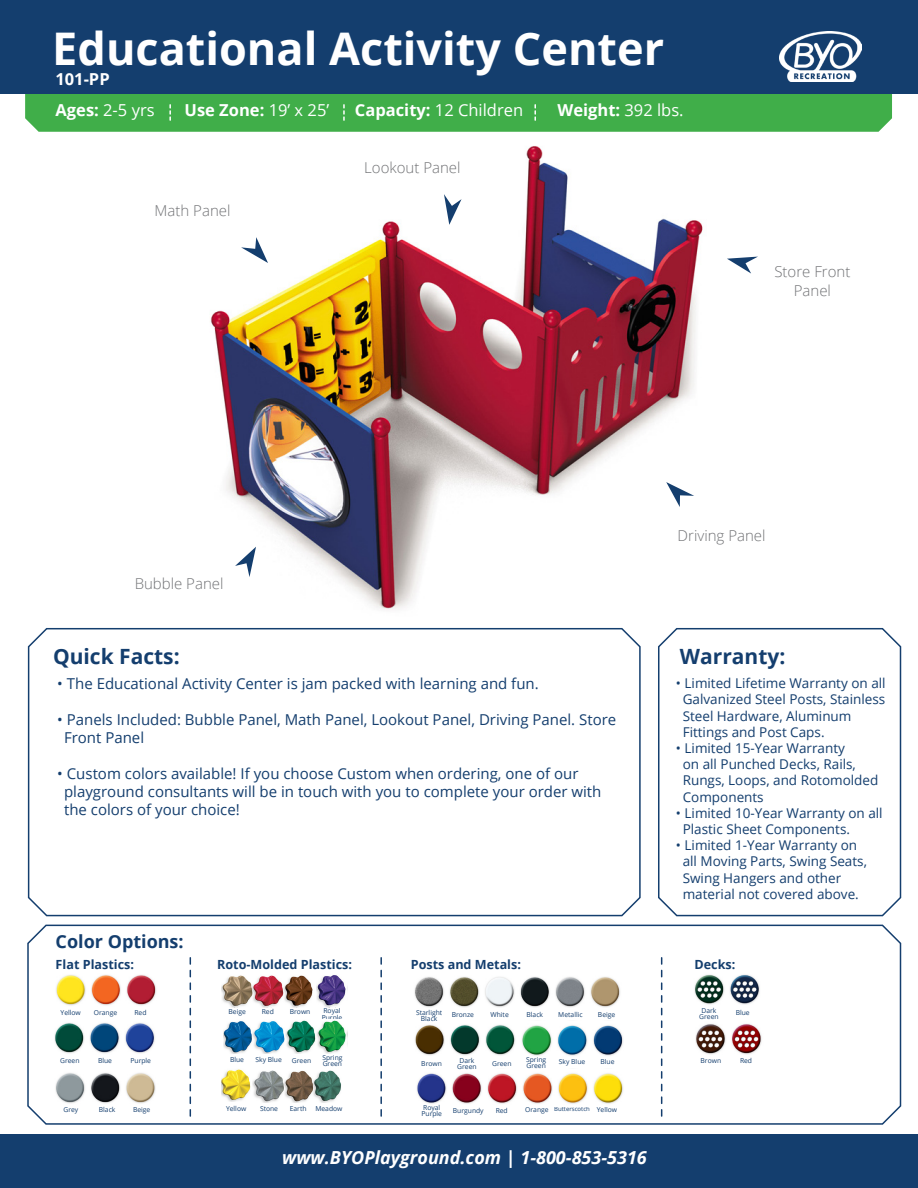
<style>
.page{position:relative;width:918px;height:1188px;background:#fff}
.page>*{position:absolute;margin:0;border:0;box-sizing:border-box;transform-origin:0 0}
.t1{font:700 45px "Open Sans";color:#fff}
.t2{font:700 21px "Open Sans";color:#143e6e}
.t3{font:italic 700 18px "Open Sans";color:#fff}
.t4{font:700 18px "Open Sans";color:#143e6e}
.t5{font:700 16.5px "Open Sans";color:#fff}
.t6{font:16.5px "Open Sans";color:#fff}
.t7{font:15px/18px "Open Sans";color:#143e6e}
.t8{font:300 15px "Open Sans";color:#717275}
.t9{font:13.5px/16.2px "Open Sans";color:#143e6e}
.t10{font:700 12.6px "Open Sans";color:#143e6e}
.t11{font:6.75px/6.1px "Open Sans";color:#143e6e}
.t12{font:6px "Open Sans";color:#143e6e}
.s1{font-weight:700}
.s2{font-weight:400}
</style>
<div class="page">
<img style="left:210px;top:146px;width:493px;height:464px">
<div style="left:25px;top:94px;width:867px;height:38px;background:#40ae49"></div>
<svg style="left:169px;top:105px;width:2px;height:15px"></svg>
<svg style="left:343px;top:105px;width:2px;height:15px"></svg>
<svg style="left:534px;top:105px;width:2px;height:15px"></svg>
<div style="left:0;top:1134px;width:918px;height:54px;background:#143e6e"></div>
<div style="left:0;top:0;width:918px;height:94px;background:#143e6e"></div>
<svg style="left:658px;top:627px;width:244px;height:290px"></svg>
<svg style="left:27px;top:627px;width:614px;height:290px"></svg>
<img style="left:780px;top:31px;width:82px;height:51px">
<svg style="left:27px;top:924px;width:875px;height:201px"></svg>
<img style="left:56px;top:970px;width:101px;height:39px">
<img style="left:51px;top:1018px;width:105px;height:39px">
<img style="left:54px;top:1068px;width:114px;height:38px">
<img style="left:413px;top:969px;width:208px;height:39px">
<img style="left:412px;top:1017px;width:105px;height:39px">
<img style="left:518px;top:1020px;width:106px;height:39px">
<img style="left:693px;top:969px;width:69px;height:38px">
<img style="left:695px;top:1018px;width:69px;height:39px">
<img style="left:221px;top:975px;width:92px;height:32px">
<img style="left:223px;top:1020px;width:62px;height:33px">
<img style="left:317px;top:974px;width:30px;height:33px">
<img style="left:285px;top:1020px;width:62px;height:33px">
<img style="left:221px;top:1068px;width:29px;height:34px">
<img style="left:253px;top:1070px;width:88px;height:32px">
<svg style="left:235px;top:547px;width:21px;height:30px"></svg>
<svg style="left:241px;top:237px;width:27px;height:26px"></svg>
<svg style="left:444px;top:194px;width:18px;height:31px"></svg>
<svg style="left:666px;top:482px;width:28px;height:25px"></svg>
<svg style="left:727px;top:257px;width:30px;height:17px"></svg>
<p class="t1" style="left:52px;top:16px;width:613px">Educational Activity Center</p>
<p class="t5" style="left:55px;top:68px;width:56px">101-PP</p>
<p class="t6" style="left:56px;top:99px;width:101px"><span class="s1">Ages:</span> 2-5 yrs</p>
<p class="t5" style="left:185px;top:98px;width:146px">Use Zone: <span class="s2">19’ x 25’</span></p>
<p class="t6" style="left:355px;top:99px;width:170px"><span class="s1">Capacity:</span> 12 Children</p>
<p class="t5" style="left:557px;top:98px;width:128px">Weight: <span class="s2">392 lbs.</span></p>
<p class="t8" style="left:155px;top:201px;width:77px">Math Panel</p>
<p class="t8" style="left:364px;top:158px;width:98px">Lookout Panel</p>
<p class="t8" style="left:135px;top:574px;width:90px">Bubble Panel</p>
<p class="t8" style="left:774px;top:261px;width:77px">Store Front</p>
<p class="t8" style="left:794px;top:280px;width:39px">Panel</p>
<p class="t8" style="left:678px;top:526px;width:89px">Driving Panel</p>
<p class="t2" style="left:53px;top:642px;width:128px">Quick Facts:</p>
<p class="t2" style="left:680px;top:642px;width:107px">Warranty:</p>
<p class="t7" style="left:57px;top:674px;width:483px">• The Educational Activity Center is jam packed with learning and fun.</p>
<p class="t7" style="left:64px;top:710px;width:554px;text-indent:-7px">• Panels Included: Bubble Panel, Math Panel, Lookout Panel, Driving Panel. Store<br>Front Panel</p>
<p class="t7" style="left:64px;top:764px;width:539px;text-indent:-7px">• Custom colors available! If you choose Custom when ordering, one of our playground consultants will be in touch with you to complete your order with the colors of your choice!</p>
<p class="t9" style="left:683px;top:675px;width:204px;text-indent:-7px">• Limited Lifetime Warranty on all<br>Galvanized Steel Posts, Stainless<br>Steel Hardware, Aluminum<br>Fittings and Post Caps.</p>
<p class="t9" style="left:683px;top:740px;width:197px;text-indent:-7px">• Limited 15-Year Warranty<br>on all Punched Decks, Rails,<br>Rungs, Loops, and Rotomolded<br>Components</p>
<p class="t9" style="left:683px;top:804px;width:201px;text-indent:-7px">• Limited 10-Year Warranty on all<br>Plastic Sheet Components.</p>
<p class="t9" style="left:683px;top:837px;width:186px;text-indent:-7px">• Limited 1-Year Warranty on all Moving Parts, Swing Seats,<br>Swing Hangers and other material not covered above.</p>
<p class="t4" style="left:56px;top:929px;width:130px">Color Options:</p>
<p class="t10" style="left:56px;top:955px;width:80px">Flat Plastics:</p>
<p class="t10" style="left:217px;top:955px;width:136px">Roto-Molded Plastics:</p>
<p class="t10" style="left:411px;top:955px;width:112px">Posts and Metals:</p>
<p class="t10" style="left:694px;top:955px;width:42px">Decks:</p>
<p class="t11" style="left:61px;top:1009px;width:22px">Yellow</p>
<p class="t11" style="left:94px;top:1009px;width:25px">Orange</p>
<p class="t11" style="left:134px;top:1009px;width:14px">Red</p>
<p class="t11" style="left:229px;top:1008px;width:19px">Beige</p>
<p class="t11" style="left:262px;top:1008px;width:14px">Red</p>
<p class="t11" style="left:290px;top:1008px;width:22px">Brown</p>
<p class="t11" style="left:322px;top:1008px;width:22px">Royal<br>Purple</p>
<p class="t11" style="left:416px;top:1009px;width:28px">Starlight</p>
<p class="t11" style="left:421px;top:1015px;width:18px">Black</p>
<p class="t11" style="left:452px;top:1012px;width:24px">Bronze</p>
<p class="t11" style="left:491px;top:1012px;width:20px">White</p>
<p class="t11" style="left:527px;top:1012px;width:18px">Black</p>
<p class="t11" style="left:558px;top:1012px;width:26px">Metallic</p>
<p class="t11" style="left:598px;top:1011px;width:19px">Beige</p>
<p class="t11" style="left:702px;top:1007px;width:16px">Dark</p>
<p class="t11" style="left:699px;top:1013px;width:21px">Green</p>
<p class="t11" style="left:736px;top:1010px;width:16px">Blue</p>
<p class="t11" style="left:60px;top:1057px;width:21px">Green</p>
<p class="t11" style="left:98px;top:1057px;width:16px">Blue</p>
<p class="t11" style="left:130px;top:1057px;width:22px">Purple</p>
<p class="t11" style="left:230px;top:1057px;width:16px">Blue</p>
<p class="t11" style="left:255px;top:1056px;width:28px">Sky Blue</p>
<p class="t11" style="left:292px;top:1057px;width:21px">Green</p>
<p class="t11" style="left:322px;top:1054px;width:22px">Spring<br>Green</p>
<p class="t11" style="left:460px;top:1058px;width:16px">Dark</p>
<p class="t11" style="left:457px;top:1064px;width:21px">Green</p>
<p class="t11" style="left:421px;top:1060px;width:22px">Brown</p>
<p class="t11" style="left:492px;top:1060px;width:21px">Green</p>
<p class="t11" style="left:526px;top:1057px;width:22px">Spring<br>Green</p>
<p class="t11" style="left:559px;top:1058px;width:28px">Sky Blue</p>
<p class="t11" style="left:601px;top:1058px;width:16px">Blue</p>
<p class="t11" style="left:701px;top:1058px;width:22px">Brown</p>
<p class="t11" style="left:740px;top:1058px;width:14px">Red</p>
<p class="t11" style="left:63px;top:1107px;width:16px">Grey</p>
<p class="t11" style="left:99px;top:1107px;width:18px">Black</p>
<p class="t11" style="left:133px;top:1107px;width:19px">Beige</p>
<p class="t11" style="left:226px;top:1106px;width:22px">Yellow</p>
<p class="t11" style="left:260px;top:1106px;width:20px">Stone</p>
<p class="t11" style="left:290px;top:1106px;width:18px">Earth</p>
<p class="t11" style="left:315px;top:1106px;width:29px">Meadow</p>
<p class="t11" style="left:423px;top:1104px;width:19px">Royal</p>
<p class="t11" style="left:453px;top:1107px;width:32px">Burgundy</p>
<p class="t11" style="left:496px;top:1107px;width:14px">Red</p>
<p class="t11" style="left:525px;top:1106px;width:25px">Orange</p>
<p class="t12" style="left:554px;top:1105px;width:37px">Butterscotch</p>
<p class="t11" style="left:597px;top:1106px;width:22px">Yellow</p>
<p class="t11" style="left:422px;top:1110px;width:22px">Purple</p>
<p class="t3" style="left:282px;top:1145px;width:366px">www.BYOPlayground.com | 1-800-853-5316</p>
</div>
